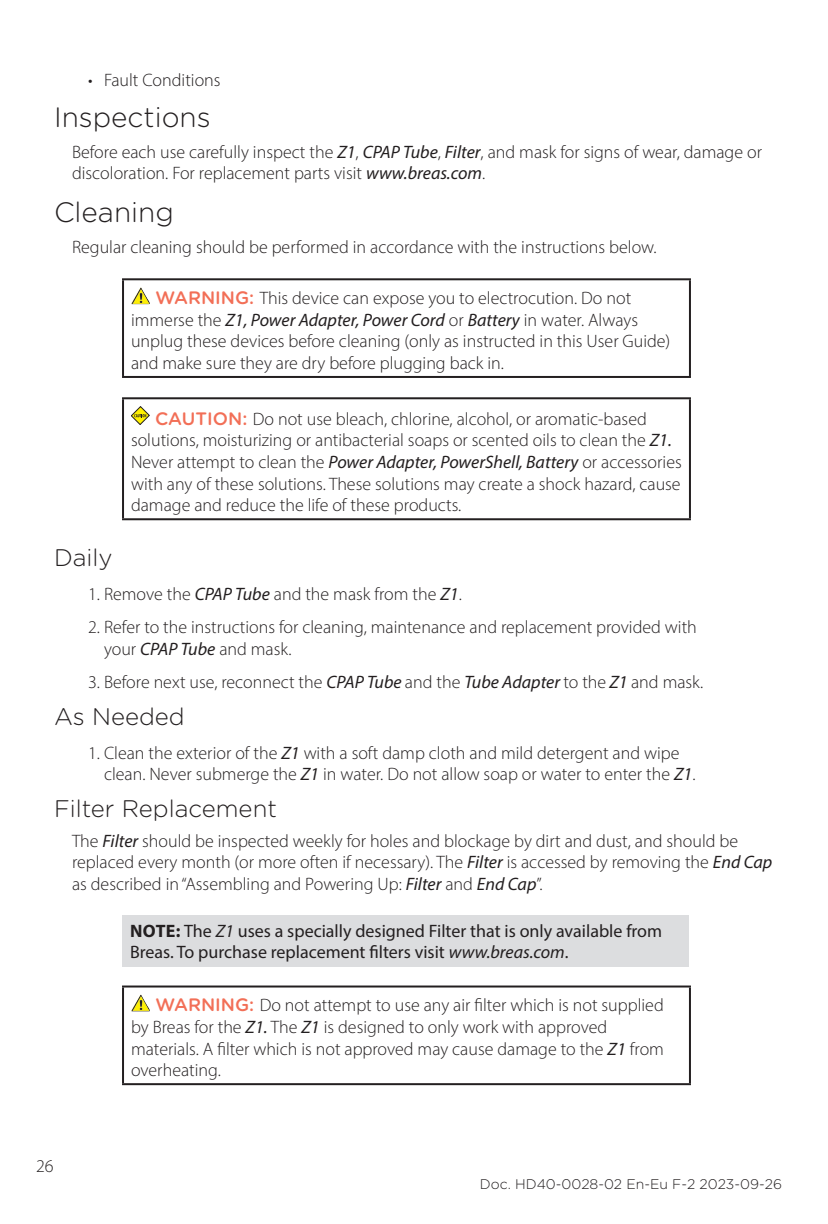
<style>
.page{position:relative;width:828px;height:1224px;background:#fff}
.page>*{position:absolute;margin:0;border:0;box-sizing:border-box;transform-origin:0 0}
.t1{font:300 28px "Gotham Rounded";color:#231f20}
.t2{font:300 24px "Gotham Rounded";color:#231f20}
.t3{font:300 18px/21.6px "Myriad Pro";color:#231f20}
.t4{font:18px/21.6px "Myriad Pro";color:#231f20}
.t5{font:300 14px "Gotham Rounded";color:#231f20}
.s1{font-weight:400;font-style:italic}
.s2{font-family:"Gotham Rounded";font-weight:500;color:#f26f57}
.s3{font-weight:700}
.s4{font-style:italic}
</style>
<div class="page">
<hr style="left:122px;top:278px;width:569px;height:2px;background:#231f20">
<hr style="left:122px;top:280px;width:2px;height:96px;background:#231f20">
<hr style="left:689px;top:280px;width:2px;height:96px;background:#231f20">
<hr style="left:122px;top:376px;width:569px;height:2px;background:#231f20">
<img style="left:131px;top:288px;width:19px;height:16px">
<hr style="left:122px;top:397px;width:569px;height:2px;background:#231f20">
<hr style="left:122px;top:399px;width:2px;height:119px;background:#231f20">
<hr style="left:689px;top:399px;width:2px;height:119px;background:#231f20">
<hr style="left:122px;top:518px;width:569px;height:2px;background:#231f20">
<svg style="left:131px;top:406px;width:19px;height:19px"></svg>
<div style="left:122px;top:915px;width:567px;height:51px;background:#dcdddf"></div>
<hr style="left:122px;top:986px;width:569px;height:2px;background:#231f20">
<hr style="left:122px;top:988px;width:2px;height:95px;background:#231f20">
<hr style="left:689px;top:988px;width:2px;height:95px;background:#231f20">
<hr style="left:122px;top:1083px;width:569px;height:2px;background:#231f20">
<img style="left:131px;top:995px;width:19px;height:16px">
<p class="t3" style="left:88px;top:69px;width:134px">• Fault Conditions</p>
<h1 class="t1" style="left:54px;top:98px;width:158px">Inspections</h1>
<p class="t3" style="left:72px;top:141px;width:691px">Before each use carefully inspect the <span class="s1">Z1</span>, <span class="s1">CPAP Tube</span>, <span class="s1">Filter</span>, and mask for signs of wear, damage or discoloration. For replacement parts visit <span class="s1">www.breas.com</span>.</p>
<h1 class="t1" style="left:54px;top:193px;width:121px">Cleaning</h1>
<p class="t3" style="left:72px;top:236px;width:585px">Regular cleaning should be performed in accordance with the instructions below.</p>
<p class="t3" style="left:131px;top:287px;width:541px;text-indent:25px"><span class="s2">WARNING:</span> This device can expose you to electrocution. Do not immerse the <span class="s1">Z1, Power Adapter, Power Cord</span> or <span class="s1">Battery</span> in water. Always unplug these devices before cleaning (only as instructed in this User Guide) and make sure they are dry before plugging back in.</p>
<p class="t3" style="left:131px;top:408px;width:552px;text-indent:24px"><span class="s2">CAUTION:</span> Do not use bleach, chlorine, alcohol, or aromatic-based solutions, moisturizing or antibacterial soaps or scented oils to clean the <span class="s1">Z1.<br></span>Never attempt to clean the <span class="s1">Power Adapter, PowerShell, Battery</span> or accessories with any of these solutions. These solutions may create a shock hazard, cause damage and reduce the life of these products.</p>
<h2 class="t2" style="left:54px;top:542px;width:60px">Daily</h2>
<p class="t3" style="left:88px;top:583px;width:374px">1. Remove the <span class="s1">CPAP Tube</span> and the mask from the <span class="s1">Z1</span>.</p>
<p class="t3" style="left:104px;top:616px;width:594px;text-indent:-16px">2. Refer to the instructions for cleaning, maintenance and replacement provided with your <span class="s1">CPAP Tube</span> and mask.</p>
<p class="t3" style="left:88px;top:672px;width:615px">3. Before next use, reconnect the <span class="s1">CPAP Tube</span> and the <span class="s1">Tube Adapter</span> to the <span class="s1">Z1</span> and mask.</p>
<h2 class="t2" style="left:54px;top:701px;width:132px">As Needed</h2>
<p class="t3" style="left:104px;top:742px;width:591px;text-indent:-16px">1. Clean the exterior of the <span class="s1">Z1</span> with a soft damp cloth and mild detergent and wipe clean. Never submerge the <span class="s1">Z1</span> in water. Do not allow soap or water to enter the <span class="s1">Z1</span>.</p>
<h2 class="t2" style="left:54px;top:793px;width:224px">Filter Replacement</h2>
<p class="t3" style="left:72px;top:830px;width:702px">The <span class="s1">Filter</span> should be inspected weekly for holes and blockage by dirt and dust, and should be replaced every month (or more often if necessary). The <span class="s1">Filter</span> is accessed by removing the <span class="s1">End Cap </span>as described in “Assembling and Powering Up: <span class="s1">Filter</span> and <span class="s1">End Cap</span>”.</p>
<p class="t4" style="left:130px;top:919px;width:534px"><span class="s3">NOTE:</span> The <span class="s4">Z1</span> uses a specially designed Filter that is only available from<br>Breas. To purchase replacement filters visit <span class="s4">www.breas.com</span>.</p>
<p class="t3" style="left:131px;top:994px;width:534px;text-indent:25px"><span class="s2">WARNING:</span> Do not attempt to use any air filter which is not supplied by Breas for the <span class="s1">Z1.</span> The <span class="s1">Z1</span> is designed to only work with approved materials. A filter which is not approved may cause damage to the <span class="s1">Z1</span> from overheating.</p>
<p class="t3" style="left:36px;top:1155px;width:19px">26</p>
<p class="t5" style="left:480px;top:1174px;width:304px">Doc. HD40-0028-02 En-Eu F-2 2023-09-26</p>
</div>
